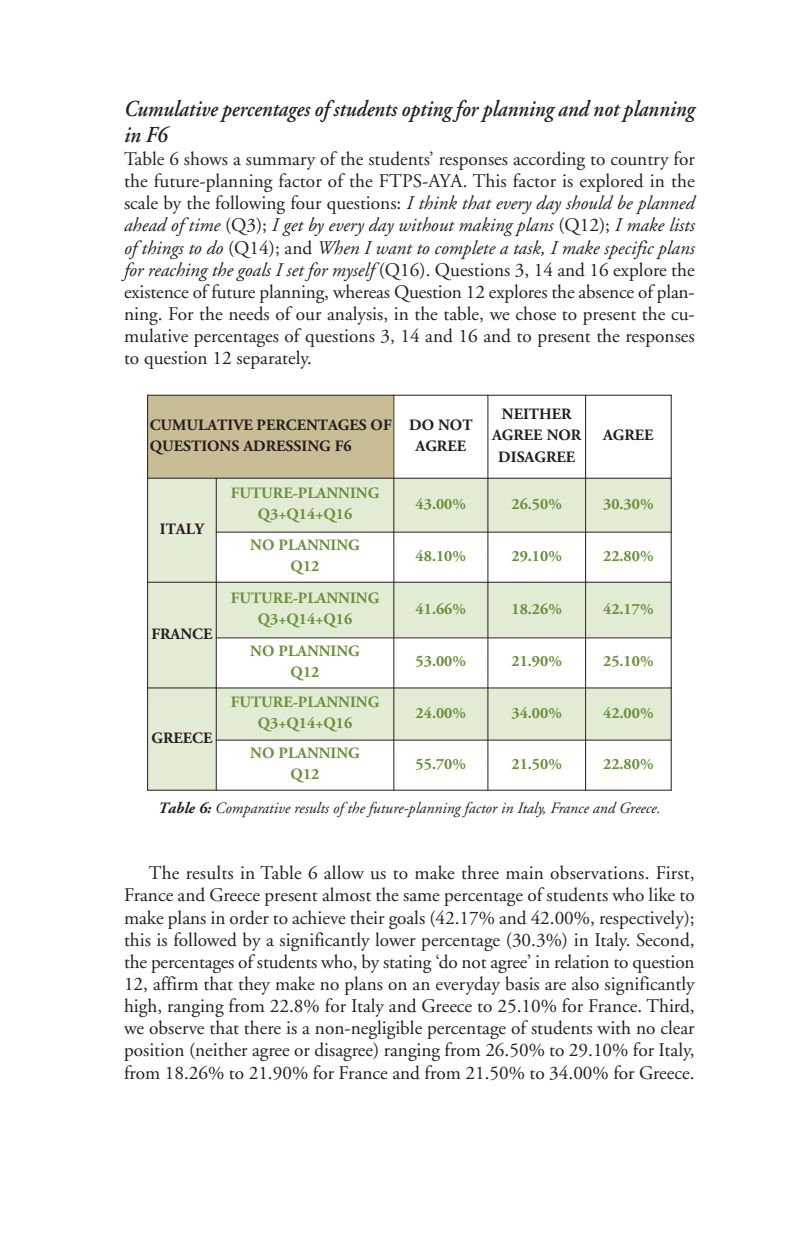
<style>
.page{position:relative;width:794px;height:1241px;background:#fff}
.page>*{position:absolute;margin:0;border:0;box-sizing:border-box;transform-origin:0 0}
.t1{font:italic 600 22.75px/25.9px "Adobe Garamond";color:#231f20;scale:.9 1}
.t2{font:19.25px/22.1px "Adobe Garamond";color:#231f20;text-align:justify}
.t3{font:700 15.75px/21.3px "Adobe Garamond";color:#6b903c;text-align:center}
.t4{font:700 15.75px/21.3px "Adobe Garamond";color:#231f20;text-align:center}
.t5{font:italic 15.75px "Adobe Garamond";color:#231f20}
.s1{font-style:italic}
.s2{font-weight:700}
</style>
<div class="page">
<div style="left:147px;top:395px;width:247px;height:83px;background:#c8bd94"></div>
<div style="left:147px;top:478px;width:69px;height:104px;background:#e2ecd4"></div>
<div style="left:216px;top:478px;width:178px;height:54px;background:#e2ecd4"></div>
<div style="left:394px;top:478px;width:94px;height:54px;background:#e2ecd4"></div>
<div style="left:488px;top:478px;width:97px;height:54px;background:#e2ecd4"></div>
<div style="left:585px;top:478px;width:86px;height:54px;background:#e2ecd4"></div>
<div style="left:147px;top:582px;width:69px;height:105px;background:#e2ecd4"></div>
<div style="left:216px;top:582px;width:178px;height:55px;background:#e2ecd4"></div>
<div style="left:394px;top:582px;width:94px;height:55px;background:#e2ecd4"></div>
<div style="left:488px;top:582px;width:97px;height:55px;background:#e2ecd4"></div>
<div style="left:585px;top:582px;width:86px;height:55px;background:#e2ecd4"></div>
<div style="left:147px;top:687px;width:69px;height:103px;background:#e2ecd4"></div>
<div style="left:216px;top:687px;width:178px;height:53px;background:#e2ecd4"></div>
<div style="left:394px;top:687px;width:94px;height:53px;background:#e2ecd4"></div>
<div style="left:488px;top:687px;width:97px;height:53px;background:#e2ecd4"></div>
<div style="left:585px;top:687px;width:86px;height:53px;background:#e2ecd4"></div>
<hr style="left:147px;top:395px;width:1px;height:395px;background:#231f20">
<hr style="left:216px;top:477px;width:1px;height:313px;background:#231f20">
<hr style="left:393px;top:395px;width:1px;height:395px;background:#231f20">
<hr style="left:487px;top:395px;width:1px;height:395px;background:#231f20">
<hr style="left:585px;top:395px;width:1px;height:395px;background:#231f20">
<hr style="left:671px;top:395px;width:1px;height:395px;background:#231f20">
<hr style="left:147px;top:395px;width:524px;height:1px;background:#231f20">
<hr style="left:147px;top:477px;width:524px;height:1px;background:#231f20">
<hr style="left:216px;top:531px;width:455px;height:1px;background:#231f20">
<hr style="left:147px;top:581px;width:524px;height:1px;background:#231f20">
<hr style="left:216px;top:637px;width:455px;height:1px;background:#231f20">
<hr style="left:147px;top:687px;width:524px;height:1px;background:#231f20">
<hr style="left:216px;top:739px;width:455px;height:1px;background:#231f20">
<hr style="left:147px;top:789px;width:524px;height:1px;background:#231f20">
<p class="t1" style="left:124px;top:97px;width:635px">Cumulative percentages of students opting for planning and not planning in F6</p>
<p class="t2" style="left:124px;top:149px;width:572px">Table 6 shows a summary of the students’ responses according to country for the future-planning factor of the FTPS-AYA. This factor is explored in the scale by the following four questions: <span class="s1">I think that every day should be planned ahead of time</span> (Q3); <span class="s1">I get by every day without making plans</span> (Q12); <span class="s1">I make lists of things to do</span> (Q14); and <span class="s1">When I want to complete a task, I make specific plans for reaching the goals I set for myself</span> (Q16). Questions 3, 14 and 16 explore the existence of future planning, whereas Question 12 explores the absence of plan&shy;ning. For the needs of our analysis, in the table, we chose to present the cu&shy;mulative percentages of questions 3, 14 and 16 and to present the responses to question 12 separately.</p>
<p class="t4" style="left:150px;top:415px;width:243px;text-align:left">CUMULATIVE PERCENTAGES OF<br>QUESTIONS ADRESSING F6</p>
<p class="t4" style="left:409px;top:415px;width:65px">DO NOT<br>AGREE</p>
<p class="t4" style="left:492px;top:404px;width:91px">NEITHER<br>AGREE NOR<br>DISAGREE</p>
<p class="t4" style="left:603px;top:426px;width:52px">AGREE</p>
<p class="t4" style="left:160px;top:519px;width:46px">ITALY</p>
<p class="t4" style="left:151px;top:624px;width:62px">FRANCE</p>
<p class="t4" style="left:151px;top:728px;width:62px">GREECE</p>
<p class="t3" style="left:231px;top:484px;width:150px">FUTURE-PLANNING<br>Q3+Q14+Q16</p>
<p class="t3" style="left:415px;top:494px;width:52px">43.00%</p>
<p class="t3" style="left:511px;top:494px;width:52px">26.50%</p>
<p class="t3" style="left:603px;top:494px;width:52px">30.30%</p>
<p class="t3" style="left:250px;top:535px;width:111px">NO PLANNING<br>Q12</p>
<p class="t3" style="left:415px;top:546px;width:52px">48.10%</p>
<p class="t3" style="left:511px;top:546px;width:52px">29.10%</p>
<p class="t3" style="left:603px;top:546px;width:52px">22.80%</p>
<p class="t3" style="left:231px;top:588px;width:150px">FUTURE-PLANNING<br>Q3+Q14+Q16</p>
<p class="t3" style="left:415px;top:599px;width:52px">41.66%</p>
<p class="t3" style="left:511px;top:599px;width:52px">18.26%</p>
<p class="t3" style="left:603px;top:599px;width:52px">42.17%</p>
<p class="t3" style="left:250px;top:641px;width:111px">NO PLANNING<br>Q12</p>
<p class="t3" style="left:415px;top:652px;width:52px">53.00%</p>
<p class="t3" style="left:511px;top:652px;width:52px">21.90%</p>
<p class="t3" style="left:603px;top:652px;width:52px">25.10%</p>
<p class="t3" style="left:231px;top:692px;width:150px">FUTURE-PLANNING<br>Q3+Q14+Q16</p>
<p class="t3" style="left:415px;top:703px;width:52px">24.00%</p>
<p class="t3" style="left:511px;top:703px;width:52px">34.00%</p>
<p class="t3" style="left:603px;top:703px;width:52px">42.00%</p>
<p class="t3" style="left:250px;top:743px;width:111px">NO PLANNING<br>Q12</p>
<p class="t3" style="left:415px;top:754px;width:52px">55.70%</p>
<p class="t3" style="left:511px;top:754px;width:52px">21.50%</p>
<p class="t3" style="left:603px;top:754px;width:52px">22.80%</p>
<p class="t5" style="left:158px;top:801px;width:504px"><span class="s2">Table 6:</span> Comparative results of the future-planning factor in Italy, France and Greece.</p>
<p class="t2" style="left:124px;top:863px;width:572px;text-indent:25px">The results in Table 6 allow us to make three main observations. First, France and Greece present almost the same percentage of students who like to make plans in order to achieve their goals (42.17% and 42.00%, respectively); this is followed by a significantly lower percentage (30.3%) in Italy. Second, the percentages of students who, by stating ‘do not agree’ in relation to question 12, affirm that they make no plans on an everyday basis are also significantly high, ranging from 22.8% for Italy and Greece to 25.10% for France. Third, we observe that there is a non-negligible percentage of students with no clear position (neither agree or disagree) ranging from 26.50% to 29.10% for Italy, from 18.26% to 21.90% for France and from 21.50% to 34.00% for Greece.</p>
</div>
